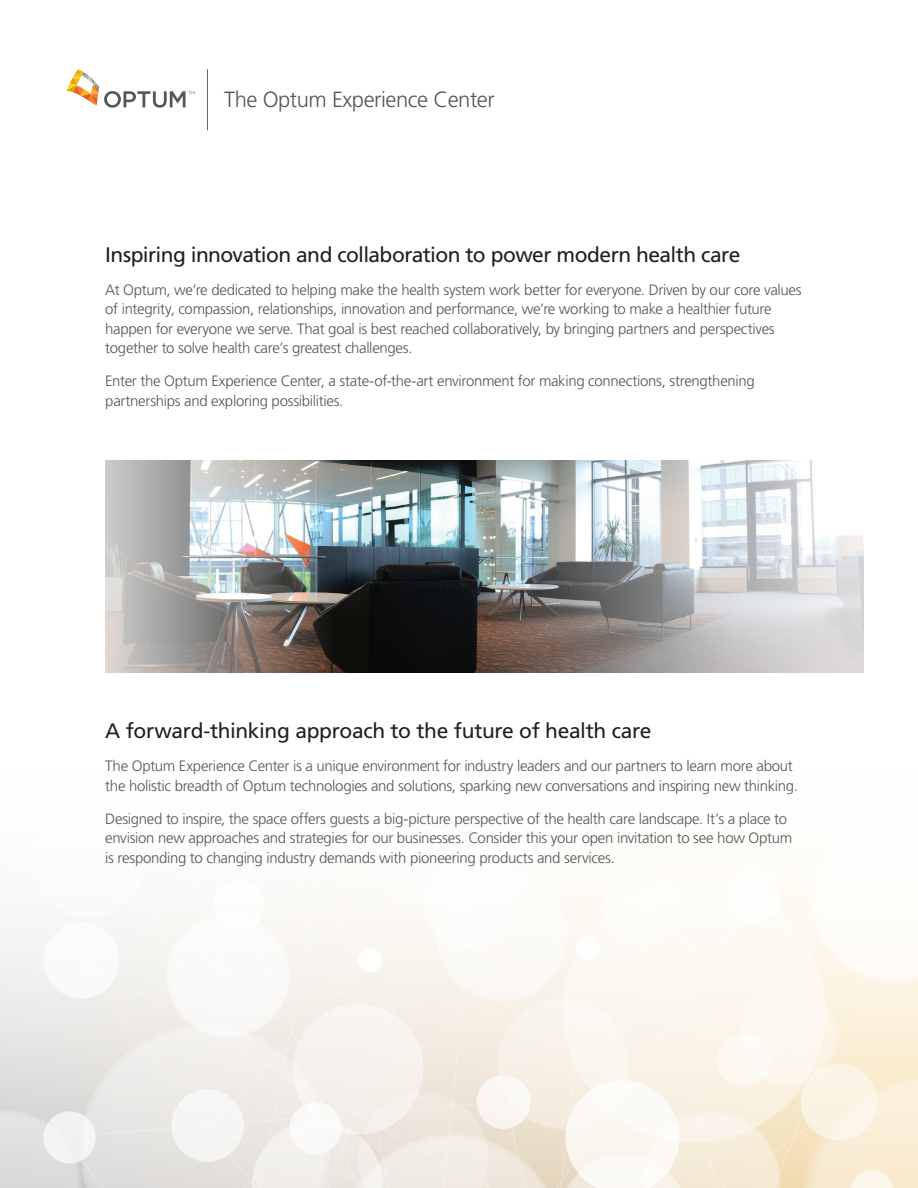
<style>
.page{position:relative;width:918px;height:1188px;background:#fff}
.page>*{position:absolute;margin:0;border:0;box-sizing:border-box;transform-origin:0 0}
.t1{font:300 22.05px "Frutiger LT Std";letter-spacing:-.02em;color:#55565a}
.t2{font:21px "Frutiger LT Std";letter-spacing:-.025em;color:#231f20}
.t3{font:300 15px/19.5px "Frutiger LT Std";letter-spacing:-.02em;color:#55565a}
.s1{color:#555659}
</style>
<div class="page">
<div style="left:0;top:925px;width:64px;height:99px;background:#f0efee"></div>
<svg style="left:64px;top:890px;width:854px;height:298px"></svg>
<div style="left:293px;top:1004px;width:130px;height:131px;background:#f8f5f2;border-radius:50%"></div>
<div style="left:498px;top:998px;width:130px;height:131px;background:#f9f4ec;border-radius:50%"></div>
<div style="left:437px;top:871px;width:130px;height:130px;background:#fcfaf5;border-radius:50%"></div>
<div style="left:423px;top:859px;width:90px;height:89px;background:#fff;border-radius:50%"></div>
<div style="left:358px;top:948px;width:25px;height:25px;background:#fff;border-radius:50%"></div>
<div style="left:575px;top:936px;width:25px;height:24px;background:#fff;border-radius:50%"></div>
<div style="left:166px;top:913px;width:124px;height:125px;background:#fafaf8;border-radius:50%"></div>
<div style="left:563px;top:879px;width:263px;height:264px;background:#fcf9f2;border-radius:50%"></div>
<div style="left:727px;top:869px;width:54px;height:53px;background:#fff;border-radius:50%"></div>
<div style="left:43px;top:922px;width:76px;height:76px;background:#fff;border-radius:50%"></div>
<div style="left:801px;top:1064px;width:76px;height:76px;background:#fbf4e7;border-radius:50%"></div>
<div style="left:603px;top:869px;width:77px;height:76px;background:#fff;border-radius:50%"></div>
<div style="left:31px;top:803px;width:114px;height:114px;background:#fff;border-radius:50%"></div>
<div style="left:213px;top:879px;width:52px;height:52px;background:#fff;border-radius:50%"></div>
<svg style="left:0;top:1024px;width:781px;height:164px"></svg>
<svg style="left:810px;top:890px;width:108px;height:94px"></svg>
<div style="left:320px;top:646px;width:263px;height:263px;background:#fff;border-radius:50%"></div>
<svg style="left:800px;top:1076px;width:118px;height:112px"></svg>
<svg style="left:66px;top:69px;width:129px;height:39px"></svg>
<hr style="left:207px;top:69px;width:1px;height:61px;background:#646569">
<img style="left:333px;top:460px;width:139px;height:213px">
<img style="left:105px;top:460px;width:228px;height:213px">
<svg style="left:472px;top:460px;width:392px;height:213px"></svg>
<h1 class="t1" style="left:224px;top:87px;width:272px">The Optum Experience Center</h1>
<h2 class="t2" style="left:105px;top:242px;width:637px">Inspiring innovation and collaboration to power modern health care</h2>
<p class="t3" style="left:105px;top:280px;width:698px">At Optum, we’re dedicated to helping make the health system work better for everyone. Driven by our core values of integrity, compassion, relationships, innovation and performance, we’re working to make a healthier future happen for everyone we serve. That goal is best reached collaboratively, by bringing partners and perspectives together to solve health care’s greatest challenges.</p>
<p class="t3" style="left:105px;top:372px;width:651px">Enter the Optum Experience Center, a state-of-the-art environment for making connections, strengthening partnerships and exploring possibilities<span class="s1">.</span></p>
<h2 class="t2" style="left:105px;top:719px;width:548px">A forward-thinking approach to the future of health care</h2>
<p class="t3" style="left:105px;top:757px;width:694px">The Optum Experience Center is a unique environment for industry leaders and our partners to learn more about the holistic breadth of Optum technologies and solutions, sparking new conversations and inspiring new thinking.</p>
<p class="t3" style="left:105px;top:809px;width:688px">Designed to inspire, the space offers guests a big-picture perspective of the health care landscape. It’s a place to envision new approaches and strategies for our businesses. Consider this your open invitation to see how Optum is responding to changing industry demands with pioneering products and services.</p>
</div>
